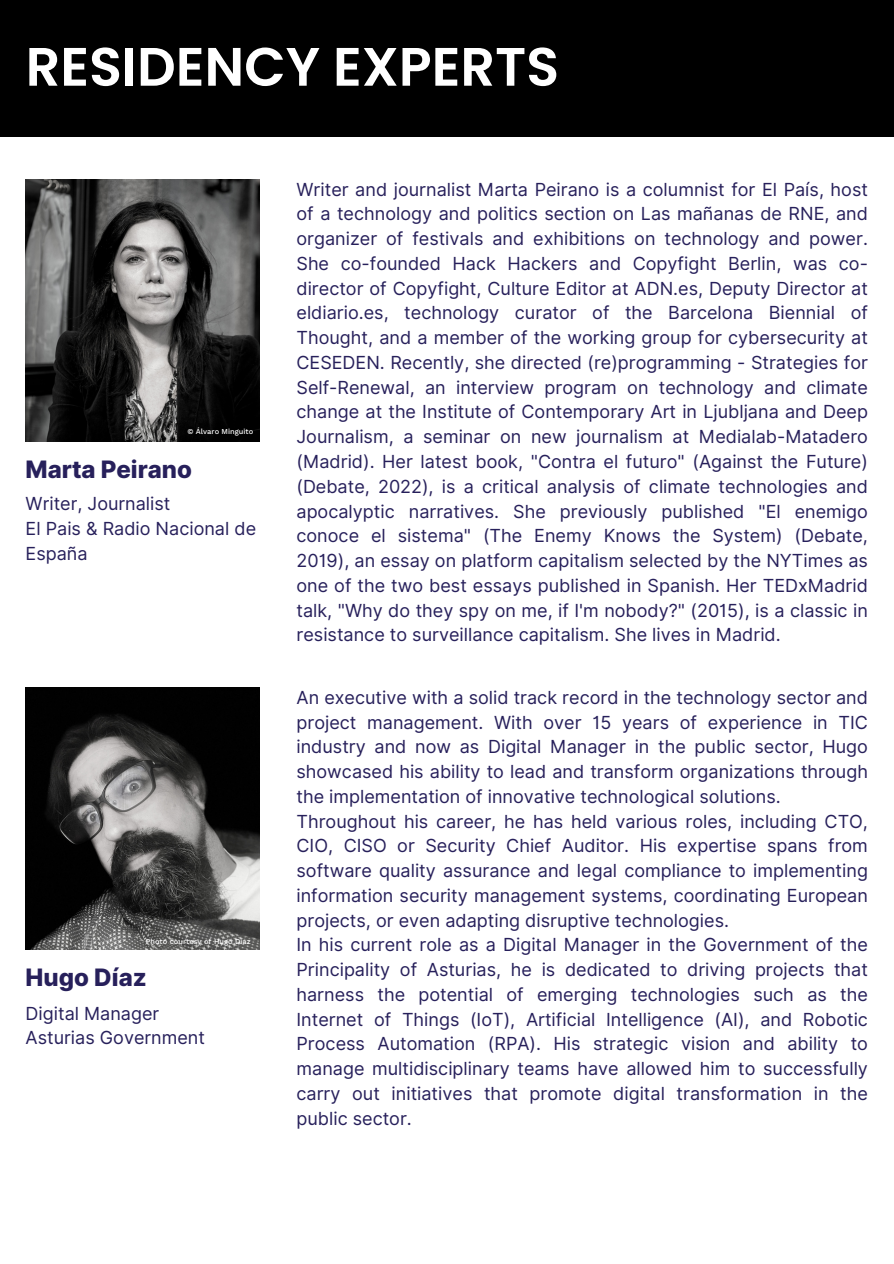
<style>
.page{position:relative;width:894px;height:1264px;background:#fff}
.page>*{position:absolute;margin:0;border:0;box-sizing:border-box;transform-origin:0 0}
.t1{font:600 54px "Poppins";color:#fff}
.t2{font:800 24px "Inter";color:#27205b}
.t3{font:18px/24.8px "Inter";color:#27205b}
.t4{font:500 7.5px "Work Sans";color:#fff}
</style>
<div class="page">
<img style="left:26px;top:687px;width:234px;height:262px">
<img style="left:26px;top:179px;width:234px;height:262px">
<div style="left:0;top:0;width:893px;height:136px;background:#000"></div>
<h1 class="t1" style="left:26px;top:29px;width:535px">RESIDENCY EXPERTS</h1>
<p class="t4" style="left:187px;top:427px;width:67px">© Álvaro Minguito</p>
<h2 class="t2" style="left:26px;top:454px;width:168px">Marta Peirano</h2>
<p class="t3" style="left:26px;top:491px;width:232px">Writer, Journalist<br>El Pais &amp; Radio Nacional de<br>España</p>
<p class="t4" style="left:146px;top:936px;width:107px">Photo courtesy of Hugo Díaz</p>
<h2 class="t2" style="left:26px;top:963px;width:122px">Hugo Díaz</h2>
<p class="t3" style="left:26px;top:1000px;width:181px">Digital Manager<br>Asturias Government</p>
<p class="t3" style="left:296px;top:177px;width:573px;text-align:justify">Writer and journalist Marta Peirano is a columnist for El País, host of a technology and politics section on Las mañanas de RNE, and organizer of festivals and exhibitions on technology and power.<br>She co-founded Hack Hackers and Copyfight Berlin, was co&shy;director of Copyfight, Culture Editor at ADN.es, Deputy Director at eldiario.es, technology curator of the Barcelona Biennial of Thought, and a member of the working group for cybersecurity at CESEDEN. Recently, she directed (re)programming - Strategies for Self-Renewal, an interview program on technology and climate change at the Institute of Contemporary Art in Ljubljana and Deep Journalism, a seminar on new journalism at Medialab-Matadero (Madrid). Her latest book, "Contra el futuro" (Against the Future) (Debate, 2022), is a critical analysis of climate technologies and apocalyptic narratives. She previously published "El enemigo conoce el sistema" (The Enemy Knows the System) (Debate, 2019), an essay on platform capitalism selected by the NYTimes as one of the two best essays published in Spanish. Her TEDxMadrid talk, "Why do they spy on me, if I'm nobody?" (2015), is a classic in resistance to surveillance capitalism. She lives in Madrid.</p>
<p class="t3" style="left:296px;top:685px;width:572px">An executive with a solid track record in the technology sector and project management. With over 15 years of experience in TIC industry and now as Digital Manager in the public sector, Hugo showcased his ability to lead and transform organizations through the implementation of innovative technological solutions.<br>Throughout his career, he has held various roles, including CTO, CIO, CISO or Security Chief Auditor. His expertise spans from software quality assurance and legal compliance to implementing information security management systems, coordinating European projects, or even adapting disruptive technologies.<br>In his current role as a Digital Manager in the Government of the Principality of Asturias, he is dedicated to driving projects that harness the potential of emerging technologies such as the Internet of Things (IoT), Artificial Intelligence (AI), and Robotic Process Automation (RPA). His strategic vision and ability to manage multidisciplinary teams have allowed him to successfully carry out initiatives that promote digital transformation in the public sector.</p>
</div>
